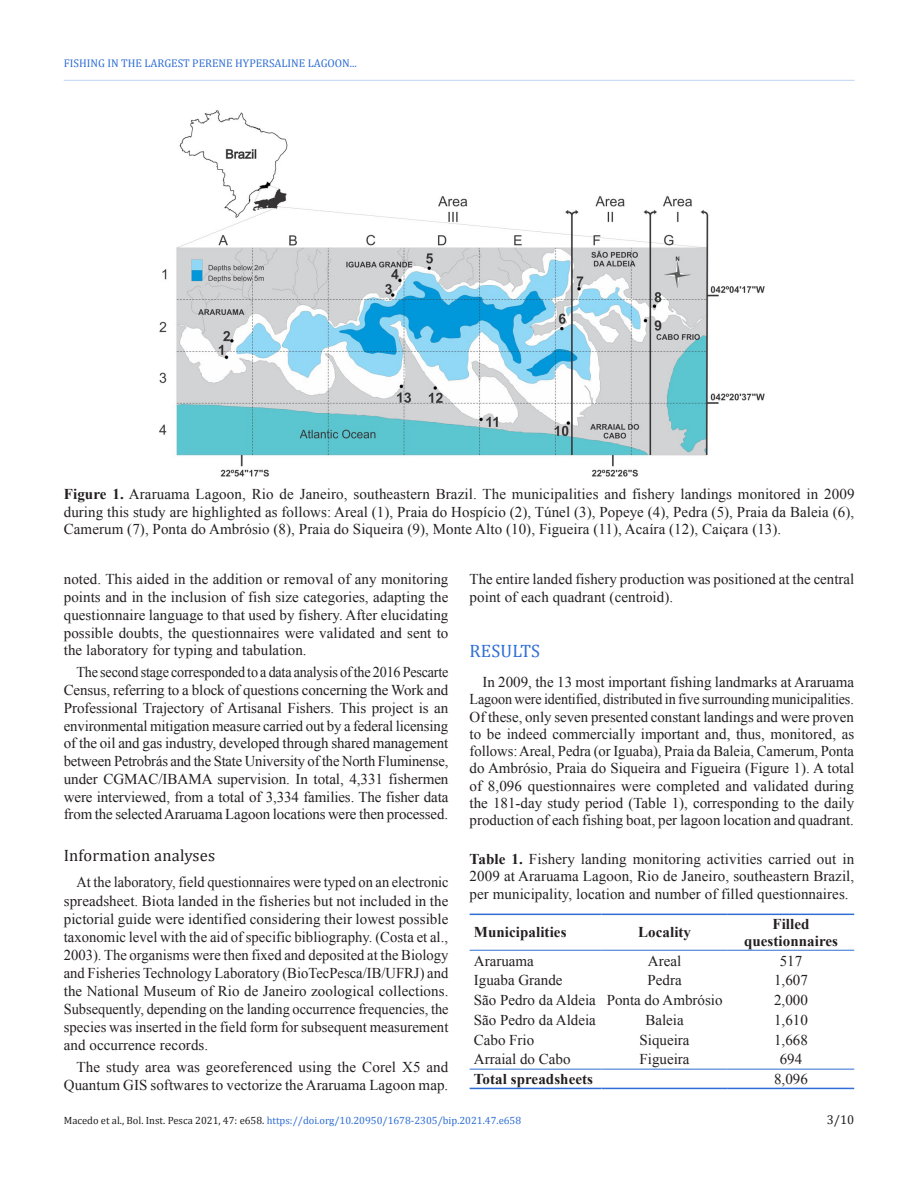
<style>
.page{position:relative;width:918px;height:1188px;background:#fff}
.page>*{position:absolute;margin:0;border:0;box-sizing:border-box;transform-origin:0 0}
.Heading1{font:18px "Cambria";letter-spacing:.01em;color:#2f6ed5}
.Heading2{font:16.5px "Cambria";letter-spacing:.01em;color:#231f20}
.Paragraph{font:15px/17.2px "Times New Roman";letter-spacing:.005em;color:#231f20;text-align:justify}
.Paragraph-2{font:15px/18px "Times New Roman";letter-spacing:.005em;color:#231f20;text-align:justify;scale:.96 1}
.Paragraph-3{font:15px/17.7px "Times New Roman";letter-spacing:.005em;color:#231f20;text-align:justify;scale:.94 1}
.FigureCaption{font:15px/17.2px "Times New Roman";letter-spacing:.005em;color:#231f20;text-align:justify}
.TableTitle{font:15px/17.2px "Times New Roman";letter-spacing:.005em;color:#231f20;text-align:justify}
.TableBody{font:15px "Times New Roman";color:#231f20}
.TableHead{font:700 15px/17.2px "Times New Roman";letter-spacing:.005em;color:#231f20;text-align:center}
.TableHead-2{font:15px "Times New Roman";color:#231f20}
.t1{font:12.75px "Cambria";color:#231f20}
.t2{font:11.25px "Cambria";color:#2f6ed5}
.t3{font:10.5px "Cambria";color:#2f6ed5}
.s1{font-weight:700}
.s2{color:#231f20}
</style>
<div class="page">
<hr style="left:64px;top:80px;width:791px;height:1px;background:#c1d3f3">
<hr style="left:601px;top:914px;width:127px;height:1px;background:#2f6ed5">
<hr style="left:601px;top:950px;width:127px;height:1px;background:#2f6ed5">
<hr style="left:728px;top:914px;width:126px;height:1px;background:#2f6ed5">
<hr style="left:728px;top:950px;width:126px;height:1px;background:#2f6ed5">
<hr style="left:470px;top:914px;width:131px;height:1px;background:#2f6ed5">
<hr style="left:470px;top:950px;width:131px;height:1px;background:#2f6ed5">
<hr style="left:470px;top:1088px;width:131px;height:1px;background:#2f6ed5">
<hr style="left:601px;top:1088px;width:127px;height:1px;background:#2f6ed5">
<hr style="left:728px;top:1088px;width:126px;height:1px;background:#2f6ed5">
<hr style="left:470px;top:1069px;width:131px;height:1px;background:#2f6ed5">
<hr style="left:601px;top:1069px;width:127px;height:1px;background:#2f6ed5">
<hr style="left:728px;top:1069px;width:126px;height:1px;background:#2f6ed5">
<img style="left:159px;top:110px;width:606px;height:367px">
<p class="t2" style="left:64px;top:57px;width:294px">FISHING IN THE LARGEST PERENE HYPERSALINE LAGOON...</p>
<p class="FigureCaption" style="left:64px;top:485px;width:792px"><span class="s1">Figure 1.</span> Araruama Lagoon, Rio de Janeiro, southeastern Brazil. The municipalities and fishery landings monitored in 2009 during this study are highlighted as follows: Areal (1), Praia do Hospício (2), Túnel (3), Popeye (4), Pedra (5), Praia da Baleia (6), Camerum (7), Ponta do Ambrósio (8), Praia do Siqueira (9), Monte Alto (10), Figueira (11), Acaíra (12), Caiçara (13).</p>
<p class="Paragraph" style="left:64px;top:570px;width:386px;line-height:17.7px">noted. This aided in the addition or removal of any monitoring points and in the inclusion of fish size categories, adapting the questionnaire language to that used by fishery. After elucidating possible doubts, the questionnaires were validated and sent to the laboratory for typing and tabulation.</p>
<p class="Paragraph-3" style="left:64px;top:663px;width:411px;text-indent:13px">The second stage corresponded to a data analysis of the 2016 Pescarte Census, referring to a block of questions concerning the Work and Professional Trajectory of Artisanal Fishers. This project is an environmental mitigation measure carried out by a federal licensing of the oil and gas industry, developed through shared management between Petrobrás and the State University of the North Fluminense, under CGMAC/IBAMA supervision. In total, 4,331 fishermen were interviewed, from a total of 3,334 families. The fisher data from the selected Araruama Lagoon locations were then processed.</p>
<p class="Heading2" style="left:64px;top:846px;width:153px">Information analyses</p>
<p class="Paragraph-2" style="left:64px;top:873px;width:402px;text-indent:13px">At the laboratory, field questionnaires were typed on an electronic spreadsheet. Biota landed in the fisheries but not included in the pictorial guide were identified considering their lowest possible taxonomic level with the aid of specific bibliography. (Costa et al., 2003). The organisms were then fixed and deposited at the Biology and Fisheries Technology Laboratory (BioTecPesca/IB/UFRJ) and the National Museum of Rio de Janeiro zoological collections.<br>Subsequently, depending on the landing occurrence frequencies, the species was inserted in the field form for subsequent measurement and occurrence records.</p>
<p class="Paragraph" style="left:64px;top:1058px;width:386px;line-height:18px;text-align:right">The study area was georeferenced using the Corel X5 and<br>Quantum GIS softwares to vectorize the Araruama Lagoon map.</p>
<p class="Paragraph" style="left:470px;top:571px;width:386px">The entire landed fishery production was positioned at the central point of each quadrant (centroid).</p>
<p class="Heading1" style="left:470px;top:640px;width:72px">RESULTS</p>
<p class="Paragraph" style="left:470px;top:673px;width:386px;text-indent:13px">In 2009, the 13 most important fishing landmarks at Araruama Lagoon were identified, distributed in five surrounding municipalities.<br>Of these, only seven presented constant landings and were proven to be indeed commercially important and, thus, monitored, as follows: Areal, Pedra (or Iguaba), Praia da Baleia, Camerum, Ponta do Ambrósio, Praia do Siqueira and Figueira (Figure 1). A total of 8,096 questionnaires were completed and validated during the 181-day study period (Table 1), corresponding to the daily production of each fishing boat, per lagoon location and quadrant.</p>
<p class="TableTitle" style="left:470px;top:850px;width:386px"><span class="s1">Table 1.</span> Fishery landing monitoring activities carried out in 2009 at Araruama Lagoon, Rio de Janeiro, southeastern Brazil, per municipality, location and number of filled questionnaires.</p>
<p class="TableHead" style="left:474px;top:923px;width:94px">Municipalities</p>
<p class="TableHead" style="left:638px;top:923px;width:55px">Locality</p>
<p class="TableHead" style="left:744px;top:915px;width:96px">Filled questionnaires</p>
<p class="TableBody" style="left:474px;top:951px;width:61px">Araruama</p>
<p class="TableBody" style="left:648px;top:951px;width:35px">Areal</p>
<p class="TableBody" style="left:780px;top:951px;width:24px">517</p>
<p class="TableBody" style="left:474px;top:970px;width:90px">Iguaba Grande</p>
<p class="TableBody" style="left:648px;top:970px;width:36px">Pedra</p>
<p class="TableBody" style="left:774px;top:970px;width:35px">1,607</p>
<p class="TableBody" style="left:474px;top:990px;width:124px">São Pedro da Aldeia</p>
<p class="TableBody" style="left:607px;top:990px;width:117px">Ponta do Ambrósio</p>
<p class="TableBody" style="left:774px;top:990px;width:35px">2,000</p>
<p class="TableBody" style="left:474px;top:1010px;width:124px">São Pedro da Aldeia</p>
<p class="TableBody" style="left:645px;top:1010px;width:40px">Baleia</p>
<p class="TableBody" style="left:774px;top:1010px;width:35px">1,610</p>
<p class="TableBody" style="left:474px;top:1030px;width:62px">Cabo Frio</p>
<p class="TableBody" style="left:640px;top:1030px;width:51px">Siqueira</p>
<p class="TableBody" style="left:774px;top:1030px;width:35px">1,668</p>
<p class="TableBody" style="left:474px;top:1049px;width:98px">Arraial do Cabo</p>
<p class="TableBody" style="left:640px;top:1049px;width:51px">Figueira</p>
<p class="TableBody" style="left:780px;top:1049px;width:24px">694</p>
<p class="TableHead" style="left:474px;top:1070px;width:121px">Total spreadsheets</p>
<p class="TableHead-2" style="left:774px;top:1069px;width:36px">8,096</p>
<p class="t3" style="left:64px;top:1114px;width:459px"><span class="s2">Macedo et al., Bol. Inst. Pesca 2021, 47: e658.</span> https://doi.org/10.20950/1678-2305/bip.2021.47.e658</p>
<p class="t1" style="left:827px;top:1112px;width:29px">3/10</p>
</div>
